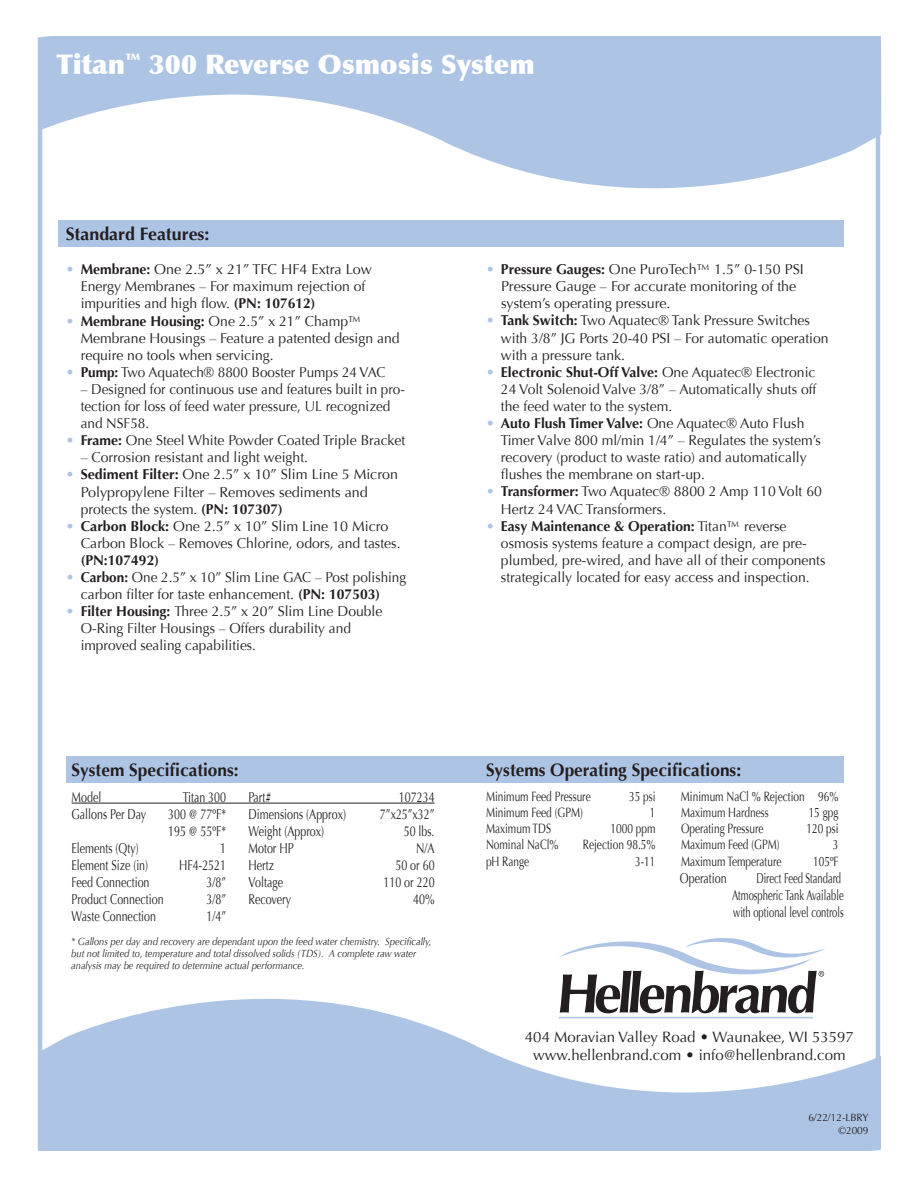
<style>
.page{position:relative;width:918px;height:1188px;background:#fff}
.page>*{position:absolute;margin:0;border:0;box-sizing:border-box;transform-origin:0 0}
.t1{font:900 27px "Optima";color:#fff}
.t2{font:700 18px "Optima";color:#231f20;scale:.96 1}
.t3{font:700 18px "Optima";color:#231f20}
.t4{font:15px/18px "Optima";color:#231f20;text-align:center}
.t5{font:14.25px/17.1px "Optima";color:#231f20}
.t6{font:14.25px "Optima";color:#231f20;scale:.75 1}
.t7{font:14.25px/17.1px "Optima";color:#231f20;scale:.95 1}
.t8{font:14.25px/17.1px "Optima";color:#231f20;scale:.66 1}
.t9{font:700 14.25px "Optima";color:#231f20}
.t10{font:13.5px "Optima";color:#231f20;scale:.75 1}
.t11{font:italic 10.5px/12px "Optima";color:#231f20;scale:.88 1}
.t12{font:10.5px/12.6px "Optima";color:#231f20;text-align:right;scale:.96 1}
.s1{font-weight:700;color:#adc4e5}
.s2{font-weight:700}
</style>
<div class="page">
<div style="left:58px;top:220px;width:786px;height:27px;background:#adc4e5"></div>
<div style="left:66px;top:757px;width:778px;height:26px;background:#adc4e5"></div>
<hr style="left:72px;top:803px;width:363px;height:1px;background:#231f20">
<svg style="left:38px;top:992px;width:843px;height:158px;fill:#adc4e5"></svg>
<svg style="left:39px;top:37px;width:842px;height:158px;fill:#adc4e5"></svg>
<hr style="left:559px;top:1017px;width:254px;height:1px;background:#adc4e5">
<svg style="left:558px;top:938px;width:268px;height:75px"></svg>
<h1 class="t1" style="left:56px;top:48px;width:480px">Titan<sup>™</sup> 300 Reverse Osmosis System</h1>
<p class="t3" style="left:66px;top:223px;width:145px">Standard Features:</p>
<p class="t5" style="left:81px;top:261px;width:293px;text-indent:-15px"><span class="s1">•</span> <span class="s2">Membrane:</span> One 2.5” x 21” TFC HF4 Extra Low<br>Energy Membranes – For maximum rejection of impurities and high flow. <span class="s2">(PN: 107612)</span></p>
<p class="t5" style="left:81px;top:312px;width:320px;text-indent:-15px"><span class="s1">•</span> <span class="s2">Membrane Housing:</span> One 2.5” x 21” Champ™<br>Membrane Housings – Feature a patented design and require no tools when servicing.</p>
<p class="t7" style="left:66px;top:364px;width:338px"><span class="s1">•</span> <span class="s2">Pump:</span> Two Aquatech® 8800 Booster Pumps 24 VAC</p>
<p class="t7" style="left:81px;top:381px;width:343px">– Designed for continuous use and features built in pro&shy;tection for loss of feed water pressure, UL recognized and NSF58.</p>
<p class="t5" style="left:66px;top:432px;width:341px"><span class="s1">•</span> <span class="s2">Frame:</span> One Steel White Powder Coated Triple Bracket</p>
<p class="t5" style="left:81px;top:449px;width:229px">– Corrosion resistant and light weight.</p>
<p class="t5" style="left:81px;top:466px;width:319px;text-indent:-15px"><span class="s1">•</span> <span class="s2">Sediment Filter:</span> One 2.5” x 10” Slim Line 5 Micron<br>Polypropylene Filter – Removes sediments and protects the system. <span class="s2">(PN: 107307)</span></p>
<p class="t5" style="left:81px;top:518px;width:321px;text-indent:-15px"><span class="s1">•</span> <span class="s2">Carbon Block:</span> One 2.5” x 10” Slim Line 10 Micro<br>Carbon Block – Removes Chlorine, odors, and tastes.</p>
<p class="t9" style="left:81px;top:552px;width:80px">(PN:107492)</p>
<p class="t7" style="left:81px;top:569px;width:344px;text-indent:-15px"><span class="s1">•</span> <span class="s2">Carbon:</span> One 2.5” x 10” Slim Line GAC – Post polishing carbon filter for taste enhancement. <span class="s2">(PN: 107503)</span></p>
<p class="t5" style="left:81px;top:603px;width:303px;text-indent:-15px"><span class="s1">•</span> <span class="s2">Filter Housing:</span> Three 2.5” x 20” Slim Line Double<br>O-Ring Filter Housings – Offers durability and improved sealing capabilities.</p>
<p class="t2" style="left:72px;top:759px;width:176px">System Specifications:</p>
<p class="t6" style="left:72px;top:789px;width:41px">Model</p>
<p class="t6" style="left:183px;top:789px;width:59px">Titan 300</p>
<p class="t6" style="left:249px;top:789px;width:32px">Part#</p>
<p class="t6" style="left:399px;top:789px;width:49px">107234</p>
<p class="t6" style="left:72px;top:806px;width:101px">Gallons Per Day</p>
<p class="t6" style="left:168px;top:806px;width:79px">300 @ 77ºF*</p>
<p class="t6" style="left:249px;top:806px;width:131px">Dimensions (Approx)</p>
<p class="t6" style="left:380px;top:806px;width:74px">7”x25”x32”</p>
<p class="t6" style="left:168px;top:823px;width:79px">195 @ 55ºF*</p>
<p class="t6" style="left:249px;top:823px;width:102px">Weight (Approx)</p>
<p class="t6" style="left:404px;top:823px;width:43px">50 lbs.</p>
<p class="t6" style="left:72px;top:840px;width:91px">Elements (Qty)</p>
<p class="t6" style="left:220px;top:840px;width:9px">1</p>
<p class="t6" style="left:249px;top:840px;width:62px">Motor HP</p>
<p class="t6" style="left:416px;top:840px;width:26px">N/A</p>
<p class="t6" style="left:72px;top:857px;width:104px">Element Size (in)</p>
<p class="t6" style="left:179px;top:857px;width:64px">HF4-2521</p>
<p class="t6" style="left:249px;top:857px;width:36px">Hertz</p>
<p class="t6" style="left:395px;top:857px;width:54px">50 or 60</p>
<p class="t6" style="left:72px;top:874px;width:105px">Feed Connection</p>
<p class="t6" style="left:207px;top:874px;width:28px">3/8”</p>
<p class="t6" style="left:249px;top:874px;width:47px">Voltage</p>
<p class="t6" style="left:384px;top:874px;width:70px">110 or 220</p>
<p class="t6" style="left:72px;top:891px;width:124px">Product Connection</p>
<p class="t6" style="left:207px;top:891px;width:28px">3/8”</p>
<p class="t6" style="left:249px;top:891px;width:58px">Recovery</p>
<p class="t6" style="left:413px;top:891px;width:30px">40%</p>
<p class="t6" style="left:72px;top:908px;width:114px">Waste Connection</p>
<p class="t6" style="left:207px;top:908px;width:28px">1/4”</p>
<p class="t11" style="left:71px;top:935px;width:411px">* Gallons per day and recovery are dependant upon the feed water chemistry. Specifically, but not limited to, temperature and total dissolved solids (TDS). A complete raw water analysis may be required to determine actual performance.</p>
<p class="t5" style="left:501px;top:261px;width:304px;text-indent:-15px"><span class="s1">•</span> <span class="s2">Pressure Gauges:</span> One PuroTech™ 1.5” 0-150 PSI<br>Pressure Gauge – For accurate monitoring of the system’s operating pressure.</p>
<p class="t5" style="left:501px;top:312px;width:329px;text-indent:-15px"><span class="s1">•</span> <span class="s2">Tank Switch:</span> Two Aquatec® Tank Pressure Switches with 3/8” JG Ports 20-40 PSI – For automatic operation with a pressure tank.</p>
<p class="t5" style="left:501px;top:364px;width:317px;text-align:justify;text-indent:-15px"><span class="s1">•</span> <span class="s2">Electronic Shut-Off Valve:</span> One Aquatec® Electronic 24 Volt Solenoid Valve 3/8” – Automatically shuts off the feed water to the system.</p>
<p class="t5" style="left:501px;top:415px;width:321px;text-indent:-15px"><span class="s1">•</span> <span class="s2">Auto Flush Timer Valve:</span> One Aquatec® Auto Flush Timer Valve 800 ml/min 1/4” – Regulates the system’s recovery (product to waste ratio) and automatically flushes the membrane on start-up.</p>
<p class="t5" style="left:501px;top:483px;width:322px;text-indent:-15px"><span class="s1">•</span> <span class="s2">Transformer:</span> Two Aquatec® 8800 2 Amp 110 Volt 60<br>Hertz 24 VAC Transformers.</p>
<p class="t5" style="left:501px;top:517px;width:326px;text-indent:-15px"><span class="s1">•</span> <span class="s2">Easy Maintenance &amp; Operation:</span> Titan™ reverse osmosis systems feature a compact design, are pre&shy;plumbed, pre-wired, and have all of their components strategically located for easy access and inspection.</p>
<p class="t2" style="left:486px;top:759px;width:267px">Systems Operating Specifications:</p>
<p class="t10" style="left:486px;top:788px;width:141px">Minimum Feed Pressure</p>
<p class="t10" style="left:629px;top:788px;width:37px">35 psi</p>
<p class="t10" style="left:681px;top:788px;width:212px">Minimum NaCl % Rejection 96%</p>
<p class="t10" style="left:486px;top:805px;width:131px">Minimum Feed (GPM)</p>
<p class="t10" style="left:650px;top:805px;width:9px">1</p>
<p class="t10" style="left:681px;top:805px;width:119px">Maximum Hardness</p>
<p class="t10" style="left:809px;top:805px;width:41px">15 gpg</p>
<p class="t10" style="left:486px;top:821px;width:88px">Maximum TDS</p>
<p class="t10" style="left:610px;top:821px;width:62px">1000 ppm</p>
<p class="t10" style="left:681px;top:821px;width:112px">Operating Pressure</p>
<p class="t10" style="left:806px;top:821px;width:44px">120 psi</p>
<p class="t10" style="left:486px;top:837px;width:98px">Nominal NaCl%</p>
<p class="t10" style="left:583px;top:837px;width:98px">Rejection 98.5%</p>
<p class="t10" style="left:681px;top:837px;width:133px">Maximum Feed (GPM)</p>
<p class="t10" style="left:833px;top:837px;width:9px">3</p>
<p class="t10" style="left:486px;top:853px;width:59px">pH Range</p>
<p class="t10" style="left:635px;top:853px;width:29px">3-11</p>
<p class="t10" style="left:681px;top:853px;width:136px">Maximum Temperature</p>
<p class="t10" style="left:813px;top:853px;width:35px">105ºF</p>
<p class="t6" style="left:680px;top:870px;width:64px">Operation</p>
<p class="t8" style="left:732px;top:869px;width:171px;text-indent:24px">Direct Feed Standard<br>Atmospheric Tank Available with optional level controls</p>
<p class="t4" style="left:525px;top:1029px;width:330px">404 Moravian Valley Road • Waunakee, WI 53597 www.hellenbrand.com • info@hellenbrand.com</p>
<p class="t12" style="left:808px;top:1111px;width:64px">6/22/12-LBRY ©2009</p>
</div>
